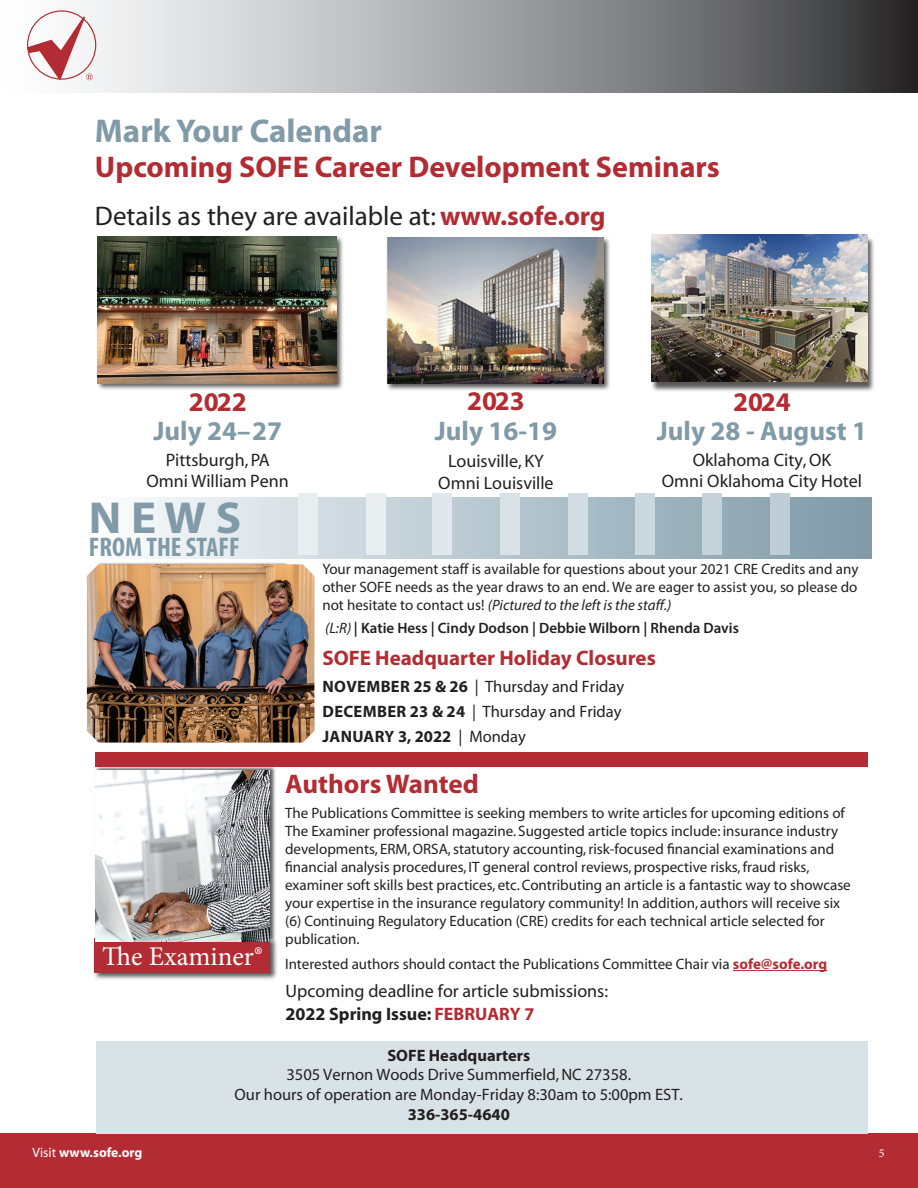
<style>
.page{position:relative;width:918px;height:1188px;background:#fff}
.page>*{position:absolute;margin:0;border:0;box-sizing:border-box;transform-origin:0 0}
.t1{font:700 45px "Myriad Pro";color:#809aa7;scale:1.05 1}
.t2{font:700 33px "Myriad Pro";color:#809aa7}
.t3{font:700 30px "Myriad Pro";color:#b32c33}
.t4{font:27px "Myriad";color:#231f20}
.t5{font:700 27px "Myriad Pro";color:#809aa7}
.t6{font:700 27px "Myriad Pro";color:#b32c33}
.t7{font:27px "Minion Pro";color:#fff}
.t8{font:700 condensed 27px "Myriad Pro";color:#809aa7}
.t9{font:700 21px "Myriad Pro";color:#b32c33}
.t10{font:18px/21.6px "Myriad";color:#231f20;text-align:center}
.t11{font:16.5px/19.8px "Myriad";color:#231f20;text-align:center}
.t12{font:16.5px/24.8px "Myriad Pro";color:#231f20}
.t13{font:700 16.5px "Myriad Pro";color:#231f20}
.t14{font:700 16.5px "Myriad";color:#231f20}
.t15{font:15px/18px "Myriad";color:#231f20}
.t16{font:15px/18px "Myriad Pro";color:#231f20;text-align:justify}
.t17{font:600 15px "Myriad Pro";color:#231f20}
.t18{font:700 13.5px "Myriad Pro";color:#fff}
.t19{font:12px "Minion Pro";color:#fff}
.s1{font-weight:700;color:#b32c33}
.s2{font-style:italic}
.s3{font-weight:400;font-style:italic}
.s4{font-weight:700}
.s5{font-family:"Myriad";font-weight:400}
</style>
<div class="page">
<div style="left:0;top:1133px;width:918px;height:55px;background:#b32c33"></div>
<svg style="left:27px;top:0;width:891px;height:93px;background:#9b9b9e"></svg>
<svg style="left:28px;top:16px;width:65px;height:64px"></svg>
<div style="left:93px;top:937px;width:185px;height:44px;background:#231f20;opacity:.75"></div>
<div style="left:95px;top:938px;width:175px;height:35px;background:#b32c33"></div>
<div style="left:96px;top:1041px;width:772px;height:92px;background:#d9e2e7"></div>
<div style="left:95px;top:765px;width:181px;height:178px;background:#231f20;opacity:.75"></div>
<img style="left:96px;top:771px;width:174px;height:170px">
<hr style="left:733px;top:970px;width:94px;height:1px;background:#b32c33">
<div style="left:386px;top:237px;width:225px;height:154px;background:#231f20;opacity:.75"></div>
<img style="left:387px;top:238px;width:216px;height:145px">
<div style="left:96px;top:235px;width:248px;height:156px;background:#231f20;opacity:.75"></div>
<img style="left:97px;top:236px;width:239px;height:147px">
<div style="left:651px;top:236px;width:224px;height:157px;background:#231f20;opacity:.75"></div>
<img style="left:652px;top:235px;width:215px;height:147px">
<div style="left:95px;top:752px;width:772px;height:14px;background:#b32c33"></div>
<div style="left:89px;top:497px;width:782px;height:62px;background:linear-gradient(to right,#fafcfe,#7c98a7)"></div>
<div style="left:299px;top:493px;width:19px;height:61px;background:#e8edf0"></div>
<div style="left:366px;top:493px;width:20px;height:61px;background:#e8edf0"></div>
<div style="left:433px;top:493px;width:19px;height:61px;background:#e1e7ec"></div>
<div style="left:501px;top:493px;width:19px;height:61px;background:#d9e2e7"></div>
<div style="left:568px;top:493px;width:20px;height:61px;background:#d2dce3"></div>
<div style="left:635px;top:493px;width:19px;height:61px;background:#ccd8df"></div>
<div style="left:703px;top:493px;width:19px;height:61px;background:#c6d2da"></div>
<div style="left:771px;top:493px;width:19px;height:61px;background:#bfced6"></div>
<img style="left:87px;top:564px;width:227px;height:179px">
<h2 class="t2" style="left:95px;top:110px;width:289px">Mark Your Calendar</h2>
<h3 class="t3" style="left:95px;top:147px;width:627px">Upcoming SOFE Career Development Seminars</h3>
<h3 class="t4" style="left:95px;top:203px;width:512px">Details as they are available at: <span class="s1">www.sofe.org</span></h3>
<h3 class="t6" style="left:189px;top:384px;width:59px">2022</h3>
<h3 class="t5" style="left:153px;top:413px;width:130px">July 24–27</h3>
<p class="t10" style="left:146px;top:449px;width:144px">Pittsburgh, PA<br>Omni William Penn</p>
<h1 class="t1" style="left:89px;top:489px;width:146px">N E W S</h1>
<h3 class="t8" style="left:89px;top:531px;width:152px">FROM THE STAFF</h3>
<h3 class="t6" style="left:467px;top:383px;width:59px">2023</h3>
<h3 class="t5" style="left:435px;top:413px;width:124px">July 16-19</h3>
<p class="t10" style="left:438px;top:451px;width:117px">Louisville, KY<br>Omni Louisville</p>
<h3 class="t6" style="left:733px;top:384px;width:59px">2024</h3>
<h3 class="t5" style="left:657px;top:413px;width:212px">July 28 - August 1</h3>
<p class="t10" style="left:662px;top:450px;width:202px">Oklahoma City, OK<br>Omni Oklahoma City Hotel</p>
<p class="t16" style="left:322px;top:560px;width:538px">Your management staff is available for questions about your 2021 CRE Credits and any other SOFE needs as the year draws to an end. We are eager to assist you, so please do not hesitate to contact us! <span class="s2">(Pictured to the left is the staff.)</span></p>
<p class="t17" style="left:325px;top:619px;width:415px"><span class="s3">(L:R)</span> | Katie Hess | Cindy Dodson | Debbie Wilborn | Rhenda Davis</p>
<h3 class="t9" style="left:322px;top:645px;width:335px">SOFE Headquarter Holiday Closures</h3>
<p class="t12" style="left:323px;top:674px;width:303px"><span class="s4">NOVEMBER 25 &amp; 26</span> | Thursday and Friday<br><span class="s4">DECEMBER 23 &amp; 24</span> | Thursday and Friday<br><span class="s4">JANUARY 3, 2022</span> | Monday</p>
<h3 class="t7" style="left:102px;top:938px;width:162px">The Examiner®</h3>
<h3 class="t6" style="left:285px;top:766px;width:195px">Authors Wanted</h3>
<p class="t15" style="left:285px;top:804px;width:567px">The Publications Committee is seeking members to write articles for upcoming editions of The Examiner professional magazine. Suggested article topics include: insurance industry developments, ERM, ORSA, statutory accounting, risk-focused financial examinations and financial analysis procedures, IT general control reviews, prospective risks, fraud risks, examiner soft skills best practices, etc. Contributing an article is a fantastic way to showcase your expertise in the insurance regulatory community! In addition, authors will receive six (6) Continuing Regulatory Education (CRE) credits for each technical article selected for publication.</p>
<p class="t15" style="left:285px;top:956px;width:544px">Interested authors should contact the Publications Committee Chair via <span class="s1">sofe@sofe.org</span></p>
<p class="t10" style="left:286px;top:981px;width:324px;line-height:23px;text-align:left">Upcoming deadline for article submissions:<br><span class="s4">2022 Spring Issue:</span> <span class="s1">FEBRUARY 7</span></p>
<p class="t13" style="left:387px;top:1045px;width:144px">SOFE Headquarters</p>
<p class="t11" style="left:235px;top:1066px;width:450px">3505 Vernon Woods Drive Summerfield, NC 27358.<br>Our hours of operation are Monday-Friday 8:30am to 5:00pm EST.</p>
<p class="t14" style="left:408px;top:1106px;width:104px">336-365-4640</p>
<p class="t18" style="left:32px;top:1144px;width:112px"><span class="s5">Visit</span> www.sofe.org</p>
<p class="t19" style="left:879px;top:1145px;width:7px">5</p>
</div>
